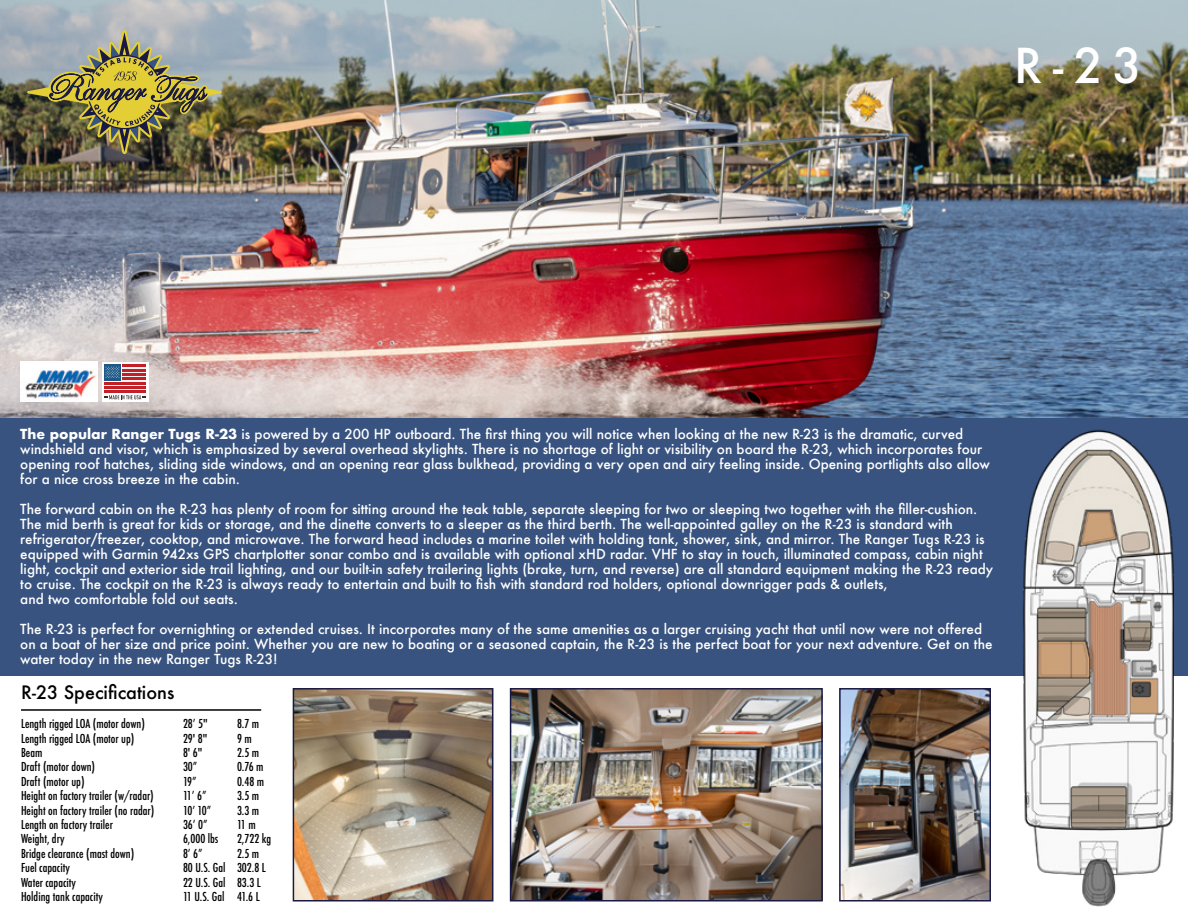
<style>
.page{position:relative;width:1188px;height:918px;background:#fff}
.page>*{position:absolute;margin:0;border:0;box-sizing:border-box;transform-origin:0 0}
.t1{font:500 46.8px "Futura";color:#fff}
.t2{font:500 18px "Futura";color:#000}
.t3{font:500 13.5px/15px "Futura";color:#fff}
.t4{font:500 condensed 12px "Futura";color:#000}
.s1{font-weight:700}
</style>
<div class="page">
<img style="left:0;top:0;width:1188px;height:418px">
<div style="left:0;top:418px;width:1188px;height:258px;background:#38537f"></div>
<img style="left:27px;top:30px;width:195px;height:125px">
<img style="left:1023px;top:429px;width:151px;height:478px">
<hr style="left:21px;top:709px;width:240px;height:2px;background:#000">
<svg style="left:102px;top:362px;width:46px;height:40px"></svg>
<svg style="left:105px;top:367px;width:41px;height:24px"></svg>
<hr style="left:105px;top:391px;width:41px;height:2px;background:#c22026">
<hr style="left:105px;top:386px;width:41px;height:3px;background:#c22026">
<hr style="left:105px;top:382px;width:41px;height:2px;background:#c22026">
<hr style="left:105px;top:378px;width:41px;height:2px;background:#c22026">
<hr style="left:105px;top:373px;width:41px;height:3px;background:#c22026">
<hr style="left:105px;top:369px;width:41px;height:2px;background:#c22026">
<hr style="left:105px;top:365px;width:41px;height:2px;background:#c22026">
<svg style="left:104px;top:364px;width:18px;height:18px"></svg>
<div style="left:105px;top:365px;width:16px;height:16px;background:#1d5987"></div>
<svg style="left:105px;top:395px;width:41px;height:4px"></svg>
<svg style="left:105px;top:366px;width:15px;height:12px"></svg>
<img style="left:21px;top:362px;width:77px;height:40px">
<img style="left:513px;top:691px;width:307px;height:208px">
<div style="left:510px;top:688px;width:313px;height:214px;border:2px solid #1a1943"></div>
<img style="left:296px;top:691px;width:194px;height:208px">
<div style="left:293px;top:688px;width:200px;height:214px;border:2px solid #1a1943"></div>
<img style="left:842px;top:691px;width:146px;height:208px">
<div style="left:839px;top:688px;width:152px;height:214px;border:2px solid #1a1943"></div>
<h1 class="t1" style="left:1014px;top:34px;width:129px">R-23</h1>
<p class="t3" style="left:20px;top:426px;width:971px"><span class="s1">The popular Ranger Tugs R-23</span> is powered by a 200 HP outboard. The first thing you will notice when looking at the new R-23 is the dramatic, curved windshield and visor, which is emphasized by several overhead skylights. There is no shortage of light or visibility on board the R-23, which incorporates four opening roof hatches, sliding side windows, and an opening rear glass bulkhead, providing a very open and airy feeling inside. Opening portlights also allow for a nice cross breeze in the cabin.</p>
<p class="t3" style="left:20px;top:501px;width:974px">The forward cabin on the R-23 has plenty of room for sitting around the teak table, separate sleeping for two or sleeping two together with the filler-cushion.<br>The mid berth is great for kids or storage, and the dinette converts to a sleeper as the third berth. The well-appointed galley on the R-23 is standard with refrigerator/freezer, cooktop, and microwave. The forward head includes a marine toilet with holding tank, shower, sink, and mirror. The Ranger Tugs R-23 is equipped with Garmin 942xs GPS chartplotter sonar combo and is available with optional xHD radar. VHF to stay in touch, illuminated compass, cabin night light, cockpit and exterior side trail lighting, and our built-in safety trailering lights (brake, turn, and reverse) are all standard equipment making the R-23 ready to cruise. The cockpit on the R-23 is always ready to entertain and built to fish with standard rod holders, optional downrigger pads &amp; outlets,<br>and two comfortable fold out seats.</p>
<p class="t3" style="left:20px;top:621px;width:974px">The R-23 is perfect for overnighting or extended cruises. It incorporates many of the same amenities as a larger cruising yacht that until now were not offered on a boat of her size and price point. Whether you are new to boating or a seasoned captain, the R-23 is the perfect boat for your next adventure. Get on the water today in the new Ranger Tugs R-23!</p>
<h2 class="t2" style="left:21px;top:680px;width:155px">R-23 Specifications</h2>
<p class="t4" style="left:21px;top:716px;width:125px">Length rigged LOA (motor down)</p>
<p class="t4" style="left:183px;top:716px;width:26px">28’ 5"</p>
<p class="t4" style="left:237px;top:716px;width:24px">8.7 m</p>
<p class="t4" style="left:21px;top:730px;width:115px">Length rigged LOA (motor up)</p>
<p class="t4" style="left:183px;top:730px;width:26px">29' 8"</p>
<p class="t4" style="left:237px;top:730px;width:16px">9 m</p>
<p class="t4" style="left:21px;top:745px;width:23px">Beam</p>
<p class="t4" style="left:183px;top:745px;width:21px">8' 6"</p>
<p class="t4" style="left:237px;top:745px;width:24px">2.5 m</p>
<p class="t4" style="left:21px;top:759px;width:76px">Draft (motor down)</p>
<p class="t4" style="left:183px;top:759px;width:16px">30”</p>
<p class="t4" style="left:237px;top:759px;width:28px">0.76 m</p>
<p class="t4" style="left:21px;top:774px;width:65px">Draft (motor up)</p>
<p class="t4" style="left:183px;top:774px;width:15px">19”</p>
<p class="t4" style="left:237px;top:774px;width:29px">0.48 m</p>
<p class="t4" style="left:21px;top:788px;width:134px">Height on factory trailer (w/radar)</p>
<p class="t4" style="left:183px;top:788px;width:25px">11’ 6”</p>
<p class="t4" style="left:237px;top:788px;width:24px">3.5 m</p>
<p class="t4" style="left:21px;top:802px;width:135px">Height on factory trailer (no radar)</p>
<p class="t4" style="left:183px;top:802px;width:30px">10’ 10”</p>
<p class="t4" style="left:237px;top:802px;width:24px">3.3 m</p>
<p class="t4" style="left:21px;top:817px;width:93px">Length on factory trailer</p>
<p class="t4" style="left:183px;top:817px;width:26px">36’ 0”</p>
<p class="t4" style="left:237px;top:817px;width:20px">11 m</p>
<p class="t4" style="left:21px;top:831px;width:45px">Weight, dry</p>
<p class="t4" style="left:183px;top:831px;width:37px">6,000 lbs</p>
<p class="t4" style="left:237px;top:831px;width:36px">2,722 kg</p>
<p class="t4" style="left:21px;top:846px;width:115px">Bridge clearance (mast down)</p>
<p class="t4" style="left:183px;top:846px;width:21px">8’ 6”</p>
<p class="t4" style="left:237px;top:846px;width:24px">2.5 m</p>
<p class="t4" style="left:21px;top:860px;width:50px">Fuel capacity</p>
<p class="t4" style="left:183px;top:860px;width:84px">80 U.S. Gal 302.8 L</p>
<p class="t4" style="left:21px;top:874px;width:56px">Water capacity</p>
<p class="t4" style="left:183px;top:874px;width:79px">22 U.S. Gal 83.3 L</p>
<p class="t4" style="left:21px;top:889px;width:83px">Holding tank capacity</p>
<p class="t4" style="left:183px;top:889px;width:78px">11 U.S. Gal 41.6 L</p>
</div>
